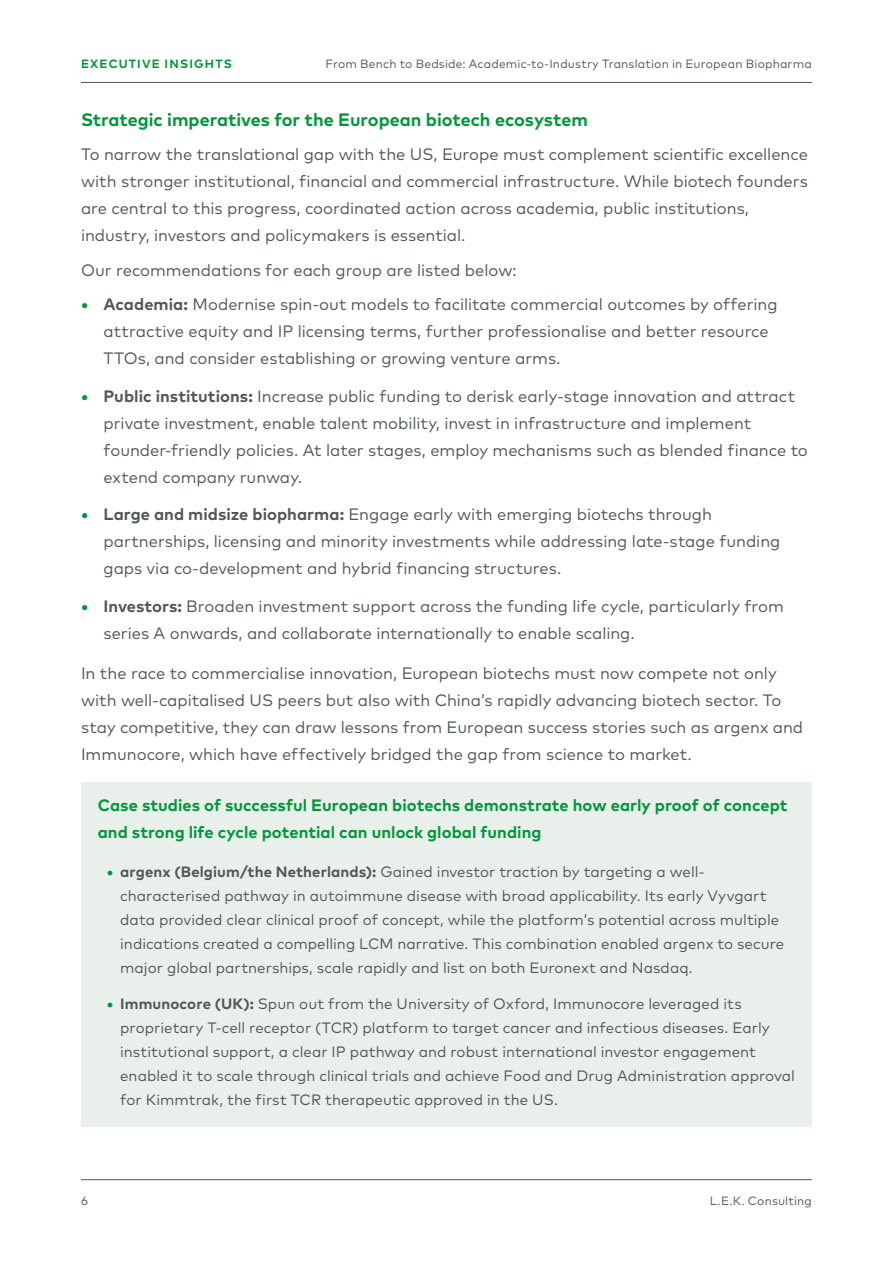
<style>
.page{position:relative;width:893px;height:1263px;background:#fff}
.page>*{position:absolute;margin:0;border:0;box-sizing:border-box;transform-origin:0 0}
.Body_Copy_Header_12_18{font:700 18px "Mark Pro";color:#00973a}
.Body_Copy_11_18{font:16.5px/27px "Mark Pro";color:#50575c}
.Body_Copy_11_18-2{font:700 16.5px/27px "Mark Pro";letter-spacing:.005em;color:#00973a}
.t1{font:15px/24px "Mark Pro";letter-spacing:.005em;color:#50575c}
.t2{font:12px "Mark Pro";letter-spacing:.015em;color:#50575c}
.t3{font:700 12px "Mark Pro";letter-spacing:.095em;color:#00973a}
.s1{font-weight:700;color:#00973a}
.s2{font-weight:700}
</style>
<div class="page">
<hr style="left:81px;top:1179px;width:731px;height:1px;background:#50575c">
<hr style="left:81px;top:82px;width:731px;height:1px;background:#50575c">
<div style="left:81px;top:782px;width:731px;height:345px;background:#e9efea"></div>
<p class="t3" style="left:81px;top:54px;width:152px">EXECUTIVE INSIGHTS</p>
<p class="t2" style="left:325px;top:54px;width:488px">From Bench to Bedside: Academic-to-Industry Translation in European Biopharma</p>
<p class="Body_Copy_Header_12_18" style="left:81px;top:106px;width:508px">Strategic imperatives for the European biotech ecosystem</p>
<p class="Body_Copy_11_18" style="left:81px;top:139px;width:728px">To narrow the translational gap with the US, Europe must complement scientific excellence with stronger institutional, financial and commercial infrastructure. While biotech founders are central to this progress, coordinated action across academia, public institutions, industry, investors and policymakers is essential.</p>
<p class="Body_Copy_11_18" style="left:81px;top:255px;width:437px">Our recommendations for each group are listed below:</p>
<p class="Body_Copy_11_18" style="left:104px;top:289px;width:676px;text-indent:-22px"><span class="s1">•</span> <span class="s2">Academia:</span> Modernise spin-out models to facilitate commercial outcomes by offering attractive equity and IP licensing terms, further professionalise and better resource<br>TTOs, and consider establishing or growing venture arms.</p>
<p class="Body_Copy_11_18" style="left:104px;top:381px;width:706px;text-indent:-22px"><span class="s1">•</span> <span class="s2">Public institutions:</span> Increase public funding to derisk early-stage innovation and attract private investment, enable talent mobility, invest in infrastructure and implement founder-friendly policies. At later stages, employ mechanisms such as blended finance to extend company runway.</p>
<p class="Body_Copy_11_18" style="left:104px;top:499px;width:678px;text-indent:-22px"><span class="s1">•</span> <span class="s2">Large and midsize biopharma:</span> Engage early with emerging biotechs through partnerships, licensing and minority investments while addressing late-stage funding gaps via co-development and hybrid financing structures.</p>
<p class="Body_Copy_11_18" style="left:104px;top:591px;width:682px;text-indent:-22px"><span class="s1">•</span> <span class="s2">Investors:</span> Broaden investment support across the funding life cycle, particularly from series A onwards, and collaborate internationally to enable scaling.</p>
<p class="Body_Copy_11_18" style="left:81px;top:658px;width:724px">In the race to commercialise innovation, European biotechs must now compete not only with well-capitalised US peers but also with China’s rapidly advancing biotech sector. To stay competitive, they can draw lessons from European success stories such as argenx and Immunocore, which have effectively bridged the gap from science to market.</p>
<p class="Body_Copy_11_18-2" style="left:98px;top:790px;width:691px">Case studies of successful European biotechs demonstrate how early proof of concept and strong life cycle potential can unlock global funding</p>
<p class="t1" style="left:120px;top:859px;width:666px;text-indent:-14px"><span class="s1">•</span> <span class="s2">argenx (Belgium/the Netherlands):</span> Gained investor traction by targeting a well&shy;characterised pathway in autoimmune disease with broad applicability. Its early Vyvgart data provided clear clinical proof of concept, while the platform’s potential across multiple indications created a compelling LCM narrative. This combination enabled argenx to secure major global partnerships, scale rapidly and list on both Euronext and Nasdaq.</p>
<p class="t1" style="left:120px;top:991px;width:676px;text-indent:-14px"><span class="s1">•</span> <span class="s2">Immunocore (UK):</span> Spun out from the University of Oxford, Immunocore leveraged its proprietary T-cell receptor (TCR) platform to target cancer and infectious diseases. Early institutional support, a clear IP pathway and robust international investor engagement enabled it to scale through clinical trials and achieve Food and Drug Administration approval for Kimmtrak, the first TCR therapeutic approved in the US.</p>
<p class="t2" style="left:81px;top:1192px;width:8px">6</p>
<p class="t2" style="left:710px;top:1192px;width:104px">L.E.K. Consulting</p>
</div>
